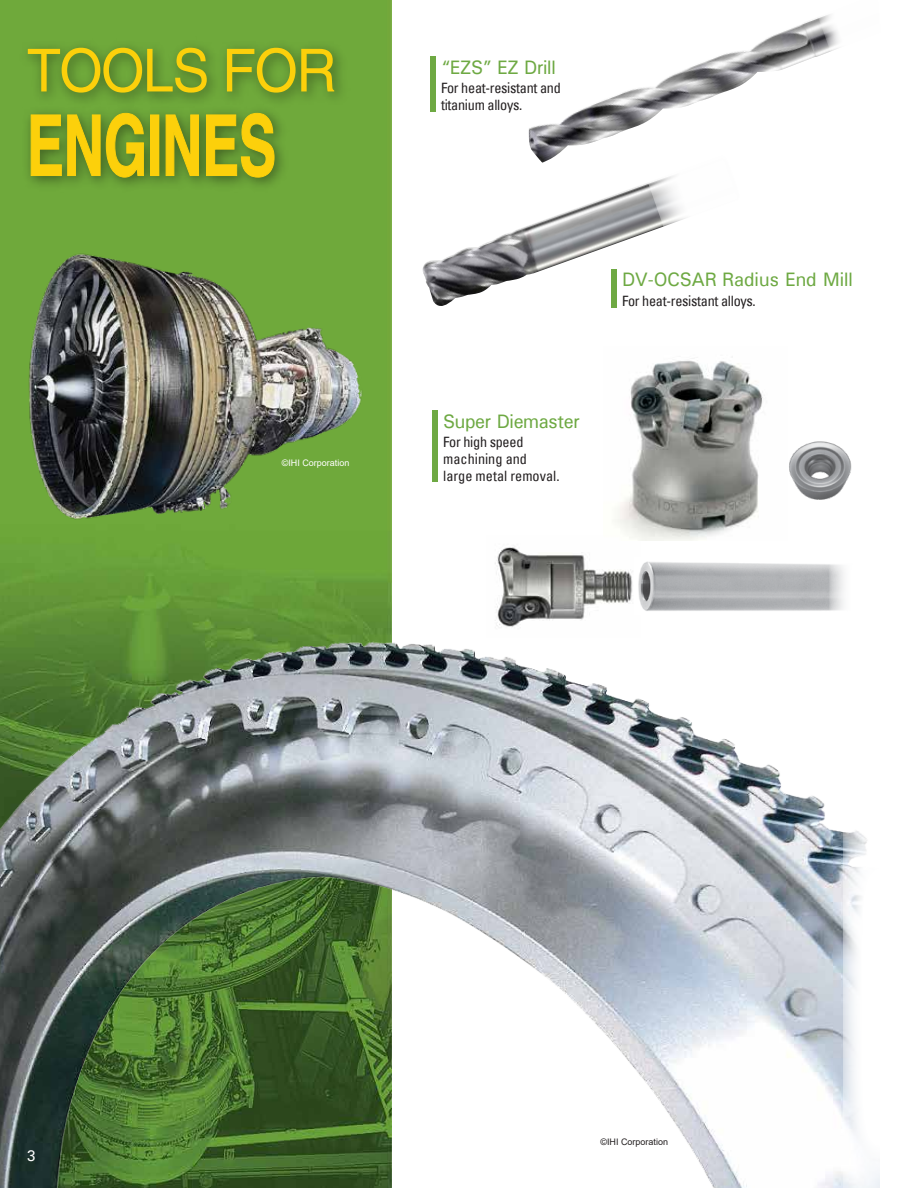
<style>
.page{position:relative;width:918px;height:1188px;background:#fff}
.page>*{position:absolute;margin:0;border:0;box-sizing:border-box;transform-origin:0 0}
.t1{font:700 condensed 84.3px "Helvetica LT";color:#fcd00b;scale:.8 1}
.t2{font:condensed 59.4px "Helvetica LT";letter-spacing:-.02em;color:#fcd00b;scale:1.14 1}
.t3{font:500 19.5px "Univers";letter-spacing:-.02em;color:#6ea943;scale:.95 1}
.t4{font:500 19.5px "Univers";color:#6ea943;scale:.95 1}
.t5{font:15px "Univers";color:#fff}
.t6{font:condensed 14.25px/17.1px "Univers";letter-spacing:-.02em;color:#231f20}
.t7{font:condensed 14.25px/17.1px "Univers";color:#231f20}
.t8{font:9px "Arial";color:#fff}
.t9{font:9px "Arial";color:#231f20}
</style>
<div class="page">
<img style="left:422px;top:185px;width:220px;height:121px">
<svg style="left:642px;top:176px;width:43px;height:59px"></svg>
<img style="left:0;top:0;width:391px;height:628px">
<img style="left:0;top:628px;width:843px;height:560px">
<img style="left:14px;top:27px;width:342px;height:97px">
<img style="left:13px;top:90px;width:283px;height:125px">
<svg style="left:30px;top:113px;width:114px;height:65px;background:#6b8d29"></svg>
<div style="left:150px;top:115px;width:9px;height:61px;border:1px solid #fcd00b"></div>
<svg style="left:165px;top:114px;width:34px;height:62px;background:#6f8d27"></svg>
<svg style="left:206px;top:113px;width:69px;height:65px;background:#6a8d29"></svg>
<div style="left:430px;top:56px;width:6px;height:56px;background:#6ea943"></div>
<img style="left:24px;top:244px;width:345px;height:285px">
<div style="left:611px;top:269px;width:6px;height:38px;background:#6ea943"></div>
<div style="left:432px;top:410px;width:6px;height:72px;background:#6ea943"></div>
<img style="left:487px;top:540px;width:154px;height:98px">
<img style="left:634px;top:558px;width:195px;height:56px">
<div style="left:829px;top:531px;width:89px;height:126px;background:#fff"></div>
<img style="left:613px;top:360px;width:150px;height:180px">
<img style="left:789px;top:441px;width:63px;height:59px">
<img style="left:529px;top:20px;width:284px;height:143px">
<svg style="left:813px;top:14px;width:26px;height:44px"></svg>
<h2 class="t2" style="left:27px;top:36px;width:273px">TOOLS FOR</h2>
<h1 class="t1" style="left:27px;top:94px;width:313px">ENGINES</h1>
<p class="t8" style="left:282px;top:457px;width:69px">©IHI Corporation</p>
<h3 class="t3" style="left:441px;top:54px;width:122px">“EZS” EZ Drill</h3>
<p class="t6" style="left:441px;top:80px;width:121px">For heat-resistant and titanium alloys.</p>
<h3 class="t3" style="left:443px;top:408px;width:145px">Super Diemaster</h3>
<p class="t7" style="left:443px;top:433px;width:118px">For high speed machining and large metal removal.</p>
<h3 class="t4" style="left:622px;top:267px;width:245px">DV-OCSAR Radius End Mill</h3>
<p class="t6" style="left:622px;top:292px;width:135px">For heat-resistant alloys.</p>
<p class="t5" style="left:27px;top:1147px;width:10px">3</p>
<p class="t9" style="left:601px;top:1136px;width:69px">©IHI Corporation</p>
</div>
